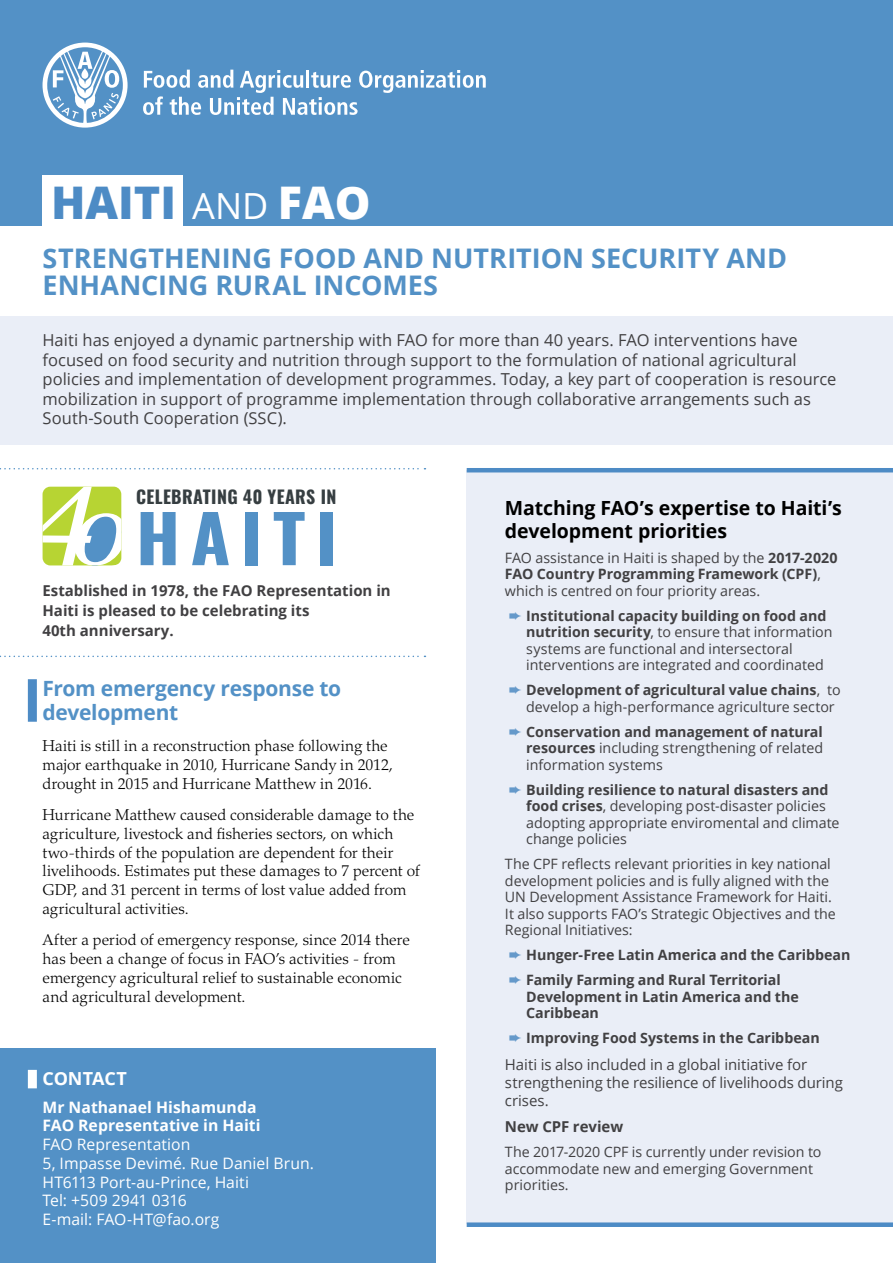
<style>
.page{position:relative;width:893px;height:1263px;background:#fff}
.page>*{position:absolute;margin:0;border:0;box-sizing:border-box;transform-origin:0 0}
.t1{font:700 65.7px "Oswald";letter-spacing:.145em;color:#5391c6;scale:1.1 1}
.t2{font:800 45px "Open Sans";color:#4d8bc5}
.t3{font:700 27px/27px "Open Sans";letter-spacing:-.005em;color:#5391c6}
.t4{font:700 21px/24px "Open Sans";letter-spacing:-.01em;color:#5391c6}
.t5{font:700 19.5px/22.5px "Open Sans";letter-spacing:-.005em;color:#000}
.t6{font:700 18px "Open Sans";letter-spacing:-.005em;color:#fff}
.t7{font:700 17.85px "Oswald";letter-spacing:.02em;color:#363e41}
.t8{font:16.5px/19.5px "Open Sans";color:#414042}
.t9{font:300 15.75px/18.8px "Palatino LT Std";color:#000}
.t10{font:15.75px/18.8px "Open Sans";letter-spacing:.005em;color:#fff}
.t11{font:700 15.75px/18.8px "Open Sans";color:#fff}
.t12{font:700 15px/19.8px "Open Sans";color:#414042}
.t13{font:15px/18px "Open Sans";letter-spacing:-.005em;color:#414042}
.t14{font:14.25px/16.5px "Open Sans";color:#414042}
.t15{font:700 14.25px/25px "Open Sans";letter-spacing:-.005em;color:#414042}
.s1{font-weight:400;font-size:36px;color:#fff}
.s2{color:#fff}
.s3{font-weight:700}
.s4{color:#6599ca}
</style>
<div class="page">
<div style="left:0;top:0;width:893px;height:225px;background:#5391c6"></div>
<div style="left:467px;top:470px;width:426px;height:102px;background:#eaeef7"></div>
<div style="left:467px;top:543px;width:426px;height:86px;background:#eaeef7"></div>
<div style="left:467px;top:593px;width:426px;height:98px;background:#eaeef7"></div>
<div style="left:467px;top:667px;width:426px;height:65px;background:#eaeef7"></div>
<div style="left:467px;top:709px;width:426px;height:81px;background:#eaeef7"></div>
<div style="left:467px;top:767px;width:426px;height:98px;background:#eaeef7"></div>
<div style="left:467px;top:850px;width:426px;height:118px;background:#eaeef7"></div>
<div style="left:467px;top:957px;width:426px;height:82px;background:#eaeef7"></div>
<div style="left:467px;top:1015px;width:426px;height:49px;background:#eaeef7"></div>
<div style="left:467px;top:1050px;width:426px;height:89px;background:#eaeef7"></div>
<div style="left:467px;top:1138px;width:426px;height:85px;background:#eaeef7"></div>
<div style="left:0;top:316px;width:893px;height:129px;background:#eaeef7"></div>
<div style="left:43px;top:175px;width:140px;height:73px;background:#fff"></div>
<hr style="left:467px;top:468px;width:426px;height:4px;background:#4d8bc5">
<div style="left:467px;top:1222px;width:426px;height:5px;background:#4d8bc5"></div>
<div style="left:0;top:1048px;width:436px;height:215px;background:#5391c6"></div>
<div style="left:28px;top:679px;width:9px;height:43px;background:#4d8bc5"></div>
<div style="left:28px;top:1070px;width:9px;height:18px;background:#fff"></div>
<svg style="left:143px;top:70px;width:343px;height:45px"></svg>
<svg style="left:43px;top:43px;width:85px;height:85px"></svg>
<svg style="left:43px;top:487px;width:78px;height:78px"></svg>
<svg style="left:0;top:468px;width:425px;height:1px"></svg>
<svg style="left:0;top:656px;width:425px;height:1px"></svg>
<h2 class="t2" style="left:51px;top:169px;width:321px">HAITI <span class="s1">AND</span> <span class="s2">FAO</span></h2>
<h3 class="t3" style="left:43px;top:244px;width:746px">STRENGTHENING FOOD AND NUTRITION SECURITY AND<br>ENHANCING RURAL INCOMES</h3>
<p class="t8" style="left:43px;top:330px;width:795px">Haiti has enjoyed a dynamic partnership with FAO for more than 40 years. FAO interventions have focused on food security and nutrition through support to the formulation of national agricultural policies and implementation of development programmes. Today, a key part of cooperation is resource mobilization in support of programme implementation through collaborative arrangements such as South-South Cooperation (SSC).</p>
<p class="t7" style="left:136px;top:487px;width:202px">CELEBRATING 40 YEARS IN</p>
<h1 class="t1" style="left:136px;top:504px;width:185px">HAITI</h1>
<p class="t12" style="left:43px;top:581px;width:350px">Established in 1978, the FAO Representation in<br>Haiti is pleased to be celebrating its<br>40th anniversary.</p>
<h3 class="t4" style="left:43px;top:675px;width:300px">From emergency response to development</h3>
<p class="t9" style="left:43px;top:737px;width:352px">Haiti is still in a reconstruction phase following the major earthquake in 2010, Hurricane Sandy in 2012, drought in 2015 and Hurricane Matthew in 2016.</p>
<p class="t9" style="left:43px;top:806px;width:379px">Hurricane Matthew caused considerable damage to the agriculture, livestock and fisheries sectors, on which two-thirds of the population are dependent for their livelihoods. Estimates put these damages to 7 percent of GDP, and 31 percent in terms of lost value added from agricultural activities.</p>
<p class="t9" style="left:43px;top:931px;width:369px">After a period of emergency response, since 2014 there has been a change of focus in FAO’s activities - from emergency agricultural relief to sustainable economic and agricultural development.</p>
<p class="t6" style="left:43px;top:1066px;width:86px">CONTACT</p>
<p class="t11" style="left:43px;top:1097px;width:220px">Mr Nathanael Hishamunda<br>FAO Representative in Haiti</p>
<p class="t10" style="left:43px;top:1135px;width:273px">FAO Representation<br>5, Impasse Devimé. Rue Daniel Brun.<br>HT6113 Port-au-Prince, Haiti<br>Tel: +509 2941 0316<br>E-mail: FAO-HT@fao.org</p>
<h3 class="t5" style="left:505px;top:496px;width:338px">Matching FAO’s expertise to Haiti’s development priorities</h3>
<p class="t14" style="left:505px;top:549px;width:334px">FAO assistance in Haiti is shaped by the <span class="s3">2017-2020<br>FAO Country Programming Framework (CPF)</span>, which is centred on four priority areas.</p>
<p class="t14" style="left:526px;top:607px;width:308px;text-indent:-17px"><span class="s4">➨</span> <span class="s3">Institutional capacity building on food and nutrition security</span>, to ensure that information systems are functional and intersectoral interventions are integrated and coordinated</p>
<p class="t14" style="left:526px;top:681px;width:316px;text-indent:-17px"><span class="s4">➨</span> <span class="s3">Development of agricultural value chains</span>, to develop a high-performance agriculture sector</p>
<p class="t14" style="left:526px;top:723px;width:298px;text-align:justify;text-indent:-17px"><span class="s4">➨</span> <span class="s3">Conservation and management of natural resources</span> including strengthening of related information systems</p>
<p class="t14" style="left:526px;top:781px;width:315px;text-indent:-17px"><span class="s4">➨</span> <span class="s3">Building resilience to natural disasters and food crises</span>, developing post-disaster policies adopting appropriate enviromental and climate change policies</p>
<p class="t14" style="left:505px;top:855px;width:332px">The CPF reflects relevant priorities in key national development policies and is fully aligned with the UN Development Assistance Framework for Haiti.<br>It also supports FAO’s Strategic Objectives and the Regional Initiatives:</p>
<p class="t15" style="left:509px;top:942px;width:343px"><span class="s4">➨</span> Hunger-Free Latin America and the Caribbean <span class="s4">➨</span> Family Farming and Rural Territorial</p>
<p class="t15" style="left:526px;top:988px;width:274px;line-height:16.5px">Development in Latin America and the<br>Caribbean</p>
<p class="t15" style="left:509px;top:1025px;width:312px"><span class="s4">➨</span> Improving Food Systems in the Caribbean</p>
<p class="t13" style="left:505px;top:1055px;width:340px">Haiti is also included in a global initiative for strengthening the resilience of livelihoods during crises.</p>
<p class="t12" style="left:505px;top:1116px;width:120px">New CPF review</p>
<p class="t14" style="left:505px;top:1143px;width:318px">The 2017-2020 CPF is currently under revision to accommodate new and emerging Government priorities.</p>
</div>
